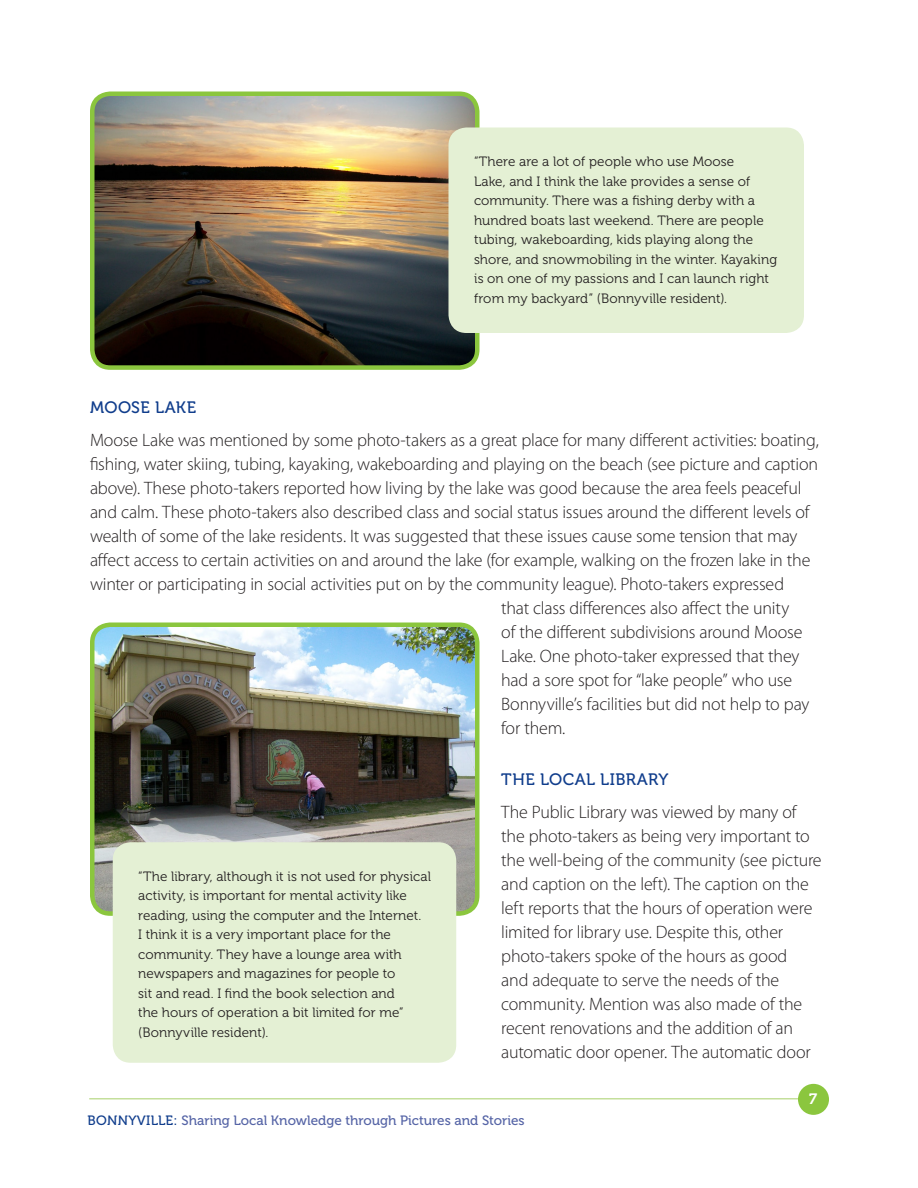
<style>
.page{position:relative;width:918px;height:1188px;background:#fff}
.page>*{position:absolute;margin:0;border:0;box-sizing:border-box;transform-origin:0 0}
.Body{font:300 18px/24px "Myriad Pro";letter-spacing:-.01em;color:#231f20}
.Sub_Title{font:16.5px "Museo 500";letter-spacing:.02em;color:#103d8c}
.PictureCaption{font:13.5px/19.5px "Museo 300";letter-spacing:.005em;color:#231f20}
.t1{font:13.5px "Museo 500";color:#5564a6}
.s1{color:#103d8c}
</style>
<div class="page">
<hr style="left:89px;top:1098px;width:733px;height:2px;background:#c4df9b">
<div style="left:798px;top:1084px;width:31px;height:31px;background:#8bc63e;border-radius:50%"></div>
<img style="left:92px;top:94px;width:385px;height:274px;border-radius:18px">
<div style="left:90px;top:92px;width:390px;height:278px;border:4px solid #8bc63e;border-radius:18px"></div>
<div style="left:448px;top:128px;width:356px;height:205px;background:#e4f0d4;border-radius:18px"></div>
<img style="left:92px;top:625px;width:385px;height:289px;border-radius:18px">
<div style="left:90px;top:622px;width:390px;height:294px;border:4px solid #8bc63e;border-radius:18px"></div>
<div style="left:113px;top:842px;width:343px;height:221px;background:#e4f0d4;border-radius:18px"></div>
<p class="PictureCaption" style="left:474px;top:152px;width:305px">“There are a lot of people who use Moose<br>Lake, and I think the lake provides a sense of community. There was a fishing derby with a hundred boats last weekend. There are people tubing, wakeboarding, kids playing along the shore, and snowmobiling in the winter. Kayaking is on one of my passions and I can launch right from my backyard” (Bonnyville resident).</p>
<p class="Sub_Title" style="left:90px;top:398px;width:13px">Moose</p>
<p class="Sub_Title" style="left:155px;top:398px;width:32px">Lake</p>
<p class="Body" style="left:90px;top:428px;width:730px">Moose Lake was mentioned by some photo-takers as a great place for many different activities: boating,</p>
<p class="Body" style="left:90px;top:452px;width:730px">fishing, water skiing, tubing, kayaking, wakeboarding and playing on the beach (see picture and caption</p>
<p class="Body" style="left:90px;top:476px;width:713px">above). These photo-takers reported how living by the lake was good because the area feels peaceful</p>
<p class="Body" style="left:90px;top:500px;width:721px">and calm. These photo-takers also described class and social status issues around the different levels of</p>
<p class="Body" style="left:90px;top:524px;width:709px">wealth of some of the lake residents. It was suggested that these issues cause some tension that may</p>
<p class="Body" style="left:90px;top:548px;width:722px">affect access to certain activities on and around the lake (for example, walking on the frozen lake in the</p>
<p class="Body" style="left:90px;top:572px;width:696px">winter or participating in social activities put on by the community league). Photo-takers expressed</p>
<p class="Body" style="left:501px;top:596px;width:290px">that class differences also affect the unity</p>
<p class="Body" style="left:501px;top:620px;width:303px">of the different subdivisions around Moose</p>
<p class="Body" style="left:501px;top:644px;width:300px">Lake. One photo-taker expressed that they</p>
<p class="Body" style="left:501px;top:668px;width:293px">had a sore spot for “lake people” who use</p>
<p class="Body" style="left:501px;top:692px;width:310px">Bonnyville’s facilities but did not help to pay</p>
<p class="Body" style="left:501px;top:716px;width:66px">for them.</p>
<p class="Sub_Title" style="left:501px;top:770px;width:168px">The Local Library</p>
<p class="Body" style="left:501px;top:800px;width:322px">The Public Library was viewed by many of the photo-takers as being very important to the well-being of the community (see picture and caption on the left). The caption on the left reports that the hours of operation were limited for library use. Despite this, other photo-takers spoke of the hours as good<br>and adequate to serve the needs of the community. Mention was also made of the recent renovations and the addition of an automatic door opener. The automatic door</p>
<p class="PictureCaption" style="left:138px;top:867px;width:294px">“The library, although it is not used for physical activity, is important for mental activity like reading, using the computer and the Internet.<br>I think it is a very important place for the community. They have a lounge area with newspapers and magazines for people to<br>sit and read. I find the book selection and<br>the hours of operation a bit limited for me” (Bonnyville resident).</p>
<p class="t1" style="left:87px;top:1113px;width:439px"><span class="s1">BONNYVILLE:</span> Sharing Local Knowledge through Pictures and Stories</p>
</div>
